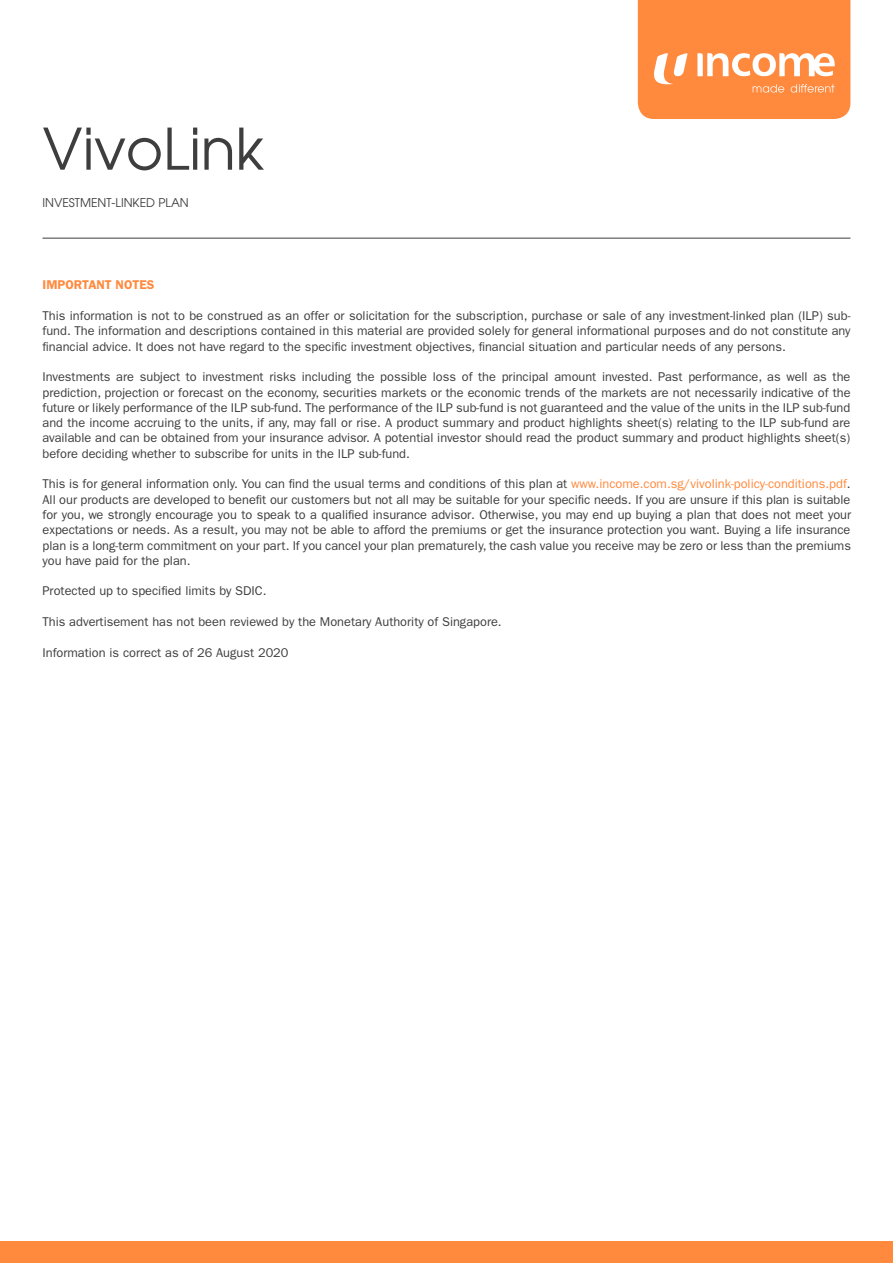
<style>
.page{position:relative;width:893px;height:1263px;background:#fff}
.page>*{position:absolute;margin:0;border:0;box-sizing:border-box;transform-origin:0 0}
.t1{font:57px "Avant Garde";color:#3e3e3f}
.t2{font:12.75px/15.3px "ITC Franklin Gothic Std";color:#3e3e3f;text-align:justify}
.t3{font:600 12.75px "ITC Franklin Gothic Std";color:#ff893d}
.t4{font:12px "Avant Garde";color:#3e3e3f}
.s1{color:#ff893d}
</style>
<div class="page">
<div style="left:0;top:1242px;width:893px;height:21px;background:#ff893d"></div>
<hr style="left:43px;top:238px;width:807px;height:1px;background:#3e3e3f">
<svg style="left:638px;top:0;width:212px;height:119px;background:#ff944f"></svg>
<h1 class="t1" style="left:43px;top:113px;width:223px">VivoLink</h1>
<p class="t4" style="left:43px;top:196px;width:148px">INVESTMENT-LINKED PLAN</p>
<p class="t3" style="left:43px;top:277px;width:113px">IMPORTANT NOTES</p>
<p class="t2" style="left:43px;top:308px;width:809px">This information is not to be construed as an offer or solicitation for the subscription, purchase or sale of any investment-linked plan (ILP) sub&shy;fund. The information and descriptions contained in this material are provided solely for general informational purposes and do not constitute any financial advice. It does not have regard to the specific investment objectives, financial situation and particular needs of any persons.</p>
<p class="t2" style="left:43px;top:369px;width:809px">Investments are subject to investment risks including the possible loss of the principal amount invested. Past performance, as well as the prediction, projection or forecast on the economy, securities markets or the economic trends of the markets are not necessarily indicative of the future or likely performance of the ILP sub-fund. The performance of the ILP sub-fund is not guaranteed and the value of the units in the ILP sub-fund and the income accruing to the units, if any, may fall or rise. A product summary and product highlights sheet(s) relating to the ILP sub-fund are available and can be obtained from your insurance advisor. A potential investor should read the product summary and product highlights sheet(s) before deciding whether to subscribe for units in the ILP sub-fund.</p>
<p class="t2" style="left:43px;top:476px;width:810px">This is for general information only. You can find the usual terms and conditions of this plan at <span class="s1">www.income.com.sg/vivolink-policy-conditions.pdf</span>.<br>All our products are developed to benefit our customers but not all may be suitable for your specific needs. If you are unsure if this plan is suitable for you, we strongly encourage you to speak to a qualified insurance advisor. Otherwise, you may end up buying a plan that does not meet your expectations or needs. As a result, you may not be able to afford the premiums or get the insurance protection you want. Buying a life insurance plan is a long-term commitment on your part. If you cancel your plan prematurely, the cash value you receive may be zero or less than the premiums you have paid for the plan.</p>
<p class="t2" style="left:43px;top:583px;width:226px">Protected up to specified limits by SDIC.</p>
<p class="t2" style="left:43px;top:614px;width:461px">This advertisement has not been reviewed by the Monetary Authority of Singapore.</p>
<p class="t2" style="left:43px;top:645px;width:248px">Information is correct as of 26 August 2020</p>
</div>
